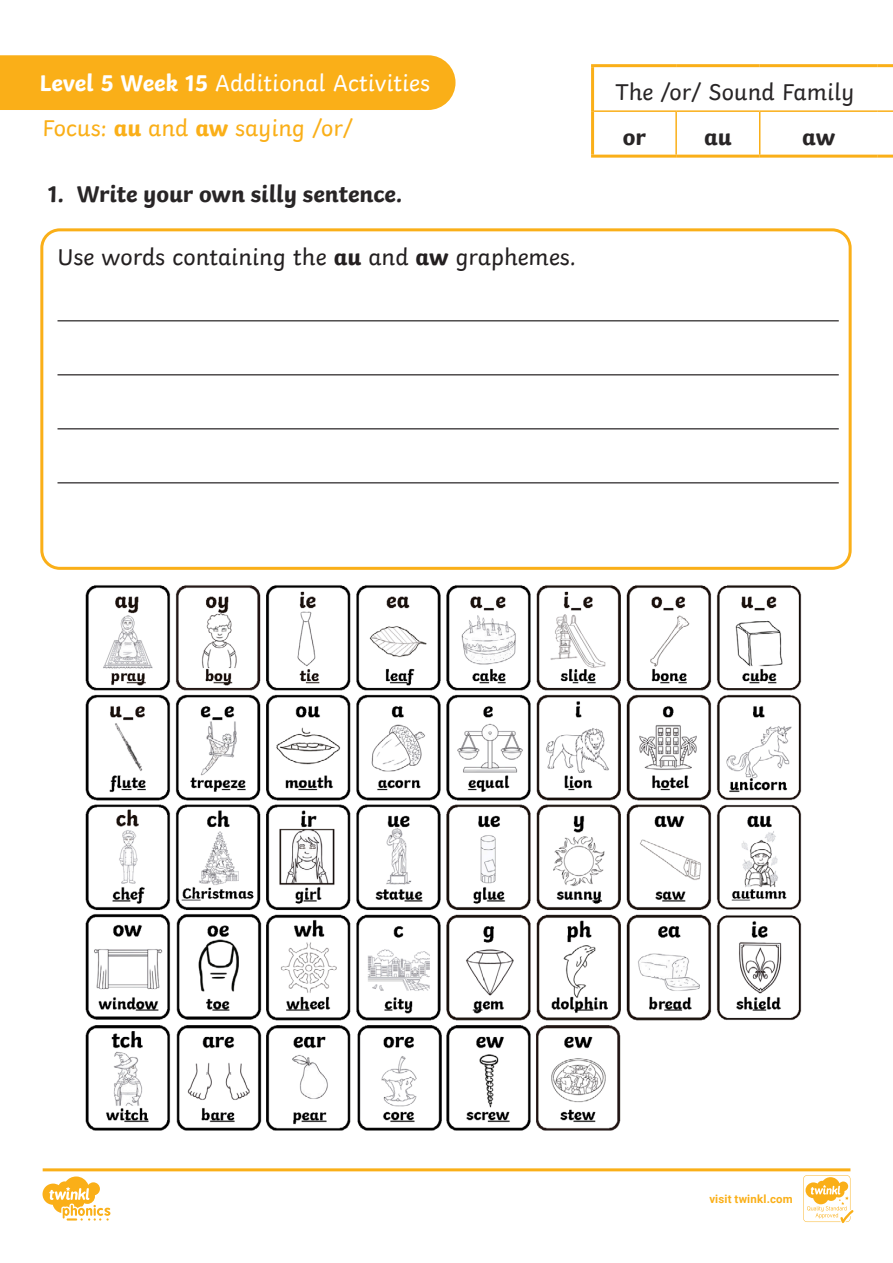
<style>
.page{position:relative;width:893px;height:1263px;background:#fff}
.page>*{position:absolute;margin:0;border:0;box-sizing:border-box;transform-origin:0 0}
.t1{font:24px "Twinkl";color:#231f20}
.KS1_Body_Copy{font:700 24px "Twinkl";color:#282526}
.t2{font:24px "Twinkl";color:#fff}
.t3{font:24px "Twinkl";color:#faaf18}
.KS1_Body_Copy-2{font:24px "Twinkl";color:#282526}
.t4{font:700 11.4px "Roboto";letter-spacing:.02em;color:#faaf18}
.s1{font-weight:700}
</style>
<div class="page">
<svg style="left:43px;top:1168px;width:810px;height:55px"></svg>
<img style="left:85px;top:585px;width:717px;height:546px">
<div style="left:40px;top:228px;width:812px;height:342px;border:3px solid #faaf18;border-radius:18px"></div>
<hr style="left:58px;top:320px;width:781px;height:1px;background:#231f20">
<hr style="left:58px;top:374px;width:781px;height:1px;background:#231f20">
<hr style="left:58px;top:428px;width:781px;height:1px;background:#231f20">
<hr style="left:58px;top:482px;width:781px;height:1px;background:#231f20">
<div style="left:0;top:55px;width:455px;height:55px;background:#faaf18"></div>
<hr style="left:594px;top:110px;width:82px;height:2px;background:#faaf18">
<hr style="left:676px;top:110px;width:84px;height:2px;background:#faaf18">
<hr style="left:675px;top:112px;width:2px;height:43px;background:#faaf18">
<hr style="left:760px;top:110px;width:118px;height:2px;background:#faaf18">
<hr style="left:759px;top:112px;width:1px;height:43px;background:#faaf18">
<svg style="left:878px;top:110px;width:15px;height:2px"></svg>
<hr style="left:591px;top:64px;width:85px;height:3px;background:#faaf18">
<hr style="left:591px;top:67px;width:3px;height:44px;background:#faaf18">
<hr style="left:676px;top:64px;width:84px;height:3px;background:#faaf18">
<hr style="left:760px;top:64px;width:118px;height:3px;background:#faaf18">
<hr style="left:878px;top:64px;width:15px;height:3px;background:#faaf18">
<hr style="left:591px;top:111px;width:3px;height:44px;background:#faaf18">
<hr style="left:591px;top:155px;width:85px;height:3px;background:#faaf18">
<hr style="left:676px;top:155px;width:84px;height:3px;background:#faaf18">
<hr style="left:760px;top:155px;width:118px;height:3px;background:#faaf18">
<hr style="left:878px;top:155px;width:15px;height:3px;background:#faaf18">
<p class="t2" style="left:39px;top:64px;width:392px"><span class="s1">Level 5 Week 15</span> Additional Activities</p>
<p class="t3" style="left:43px;top:110px;width:312px">Focus: <span class="s1">au</span> and <span class="s1">aw</span> saying /or/</p>
<p class="KS1_Body_Copy" style="left:48px;top:174px;width:356px">1. Write your own silly sentence.</p>
<p class="t1" style="left:58px;top:238px;width:520px">Use words containing the <span class="s1">au</span> and <span class="s1">aw</span> graphemes.</p>
<p class="KS1_Body_Copy-2" style="left:616px;top:73px;width:241px">The /or/ Sound Family</p>
<p class="KS1_Body_Copy" style="left:623px;top:117px;width:25px">or</p>
<p class="KS1_Body_Copy" style="left:704px;top:117px;width:29px">au</p>
<p class="KS1_Body_Copy" style="left:802px;top:117px;width:34px">aw</p>
<p class="t4" style="left:709px;top:1191px;width:85px">visit twinkl.com</p>
</div>
